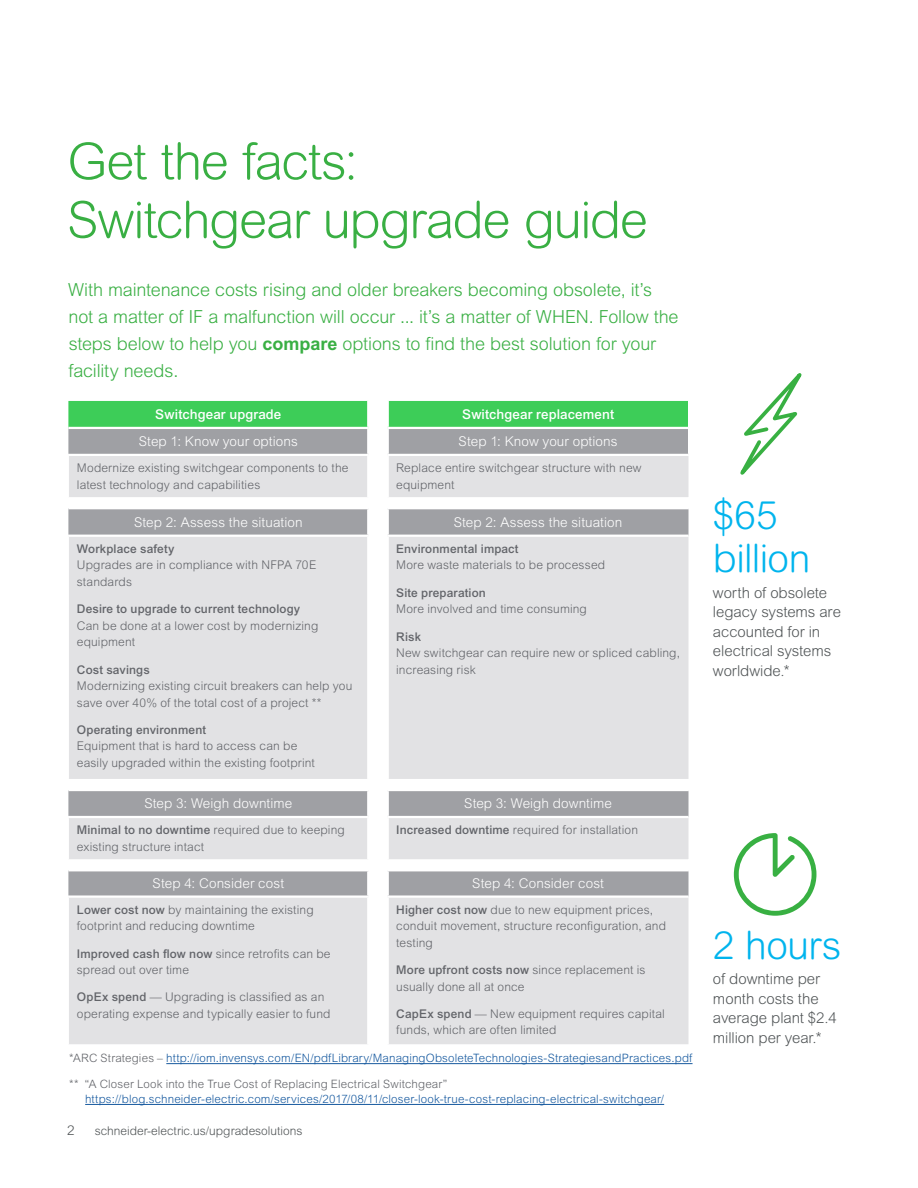
<style>
.page{position:relative;width:918px;height:1188px;background:#fff}
.page>*{position:absolute;margin:0;border:0;box-sizing:border-box;transform-origin:0 0}
.t1{font:300 51px/58.5px "Arial Rounded MT Pro";letter-spacing:-.025em;color:#39af43}
.t2{font:300 39px/43.5px "Arial Rounded MT Pro";letter-spacing:-.015em;color:#00b4ed}
.t3{font:300 18px/27px "Arial MT Pro";letter-spacing:-.005em;color:#39af43}
.t4{font:300 15px/19.5px "Arial Rounded MT Pro";letter-spacing:-.005em;color:#515557}
.t5{font:300 13.5px "Arial MT Std";letter-spacing:.005em;color:#fff}
.t6{font:500 13.5px "Arial MT Std";letter-spacing:.01em;color:#fff}
.t7{font:300 13.5px "Arial MT Pro";color:#515557}
.t8{font:300 12px/16.5px "Arial MT Std";letter-spacing:.01em;color:#626469}
.t9{font:500 12px "Arial MT Std";letter-spacing:.015em;color:#626469}
.t10{font:300 12px "Arial Rounded MT Pro";color:#515557}
.t11{font:300 11.55px "Arial MT Std";letter-spacing:.015em;color:#16599f}
.t12{font:300 11.55px "Arial MT Std";letter-spacing:.01em;color:#626469}
.s1{font-weight:700}
.s2{font-weight:500}
.s3{color:#626469}
</style>
<div class="page">
<svg style="left:68px;top:456px;width:620px;height:588px;background:#dbdbde"></svg>
<hr style="left:68px;top:456px;width:1px;height:41px;background:#fff">
<hr style="left:68px;top:818px;width:1px;height:41px;background:#fff">
<hr style="left:68px;top:898px;width:1px;height:146px;background:#fff">
<hr style="left:68px;top:537px;width:1px;height:242px;background:#fff">
<svg style="left:68px;top:401px;width:620px;height:53px;background:#73ba83"></svg>
<hr style="left:367px;top:401px;width:2px;height:26px;background:#fff">
<hr style="left:387px;top:401px;width:2px;height:26px;background:#fff">
<hr style="left:367px;top:429px;width:2px;height:25px;background:#fff">
<hr style="left:387px;top:429px;width:2px;height:25px;background:#fff">
<hr style="left:367px;top:509px;width:2px;height:26px;background:#fff">
<hr style="left:387px;top:509px;width:2px;height:26px;background:#fff">
<hr style="left:367px;top:537px;width:2px;height:242px;background:#fff">
<hr style="left:387px;top:537px;width:2px;height:242px;background:#fff">
<hr style="left:367px;top:791px;width:2px;height:25px;background:#fff">
<hr style="left:387px;top:791px;width:2px;height:25px;background:#fff">
<hr style="left:367px;top:818px;width:2px;height:41px;background:#fff">
<hr style="left:387px;top:818px;width:2px;height:41px;background:#fff">
<hr style="left:367px;top:871px;width:2px;height:24px;background:#fff">
<hr style="left:387px;top:871px;width:2px;height:24px;background:#fff">
<hr style="left:367px;top:898px;width:2px;height:146px;background:#fff">
<hr style="left:387px;top:898px;width:2px;height:146px;background:#fff">
<hr style="left:367px;top:456px;width:2px;height:41px;background:#fff">
<hr style="left:387px;top:456px;width:2px;height:41px;background:#fff">
<hr style="left:68px;top:427px;width:300px;height:2px;background:#fff">
<hr style="left:368px;top:427px;width:20px;height:2px;background:#fff">
<hr style="left:388px;top:427px;width:300px;height:2px;background:#fff">
<hr style="left:68px;top:507px;width:300px;height:2px;background:#fff">
<hr style="left:368px;top:507px;width:20px;height:2px;background:#fff">
<hr style="left:388px;top:507px;width:301px;height:2px;background:#fff">
<hr style="left:68px;top:535px;width:300px;height:2px;background:#fff">
<hr style="left:368px;top:535px;width:20px;height:2px;background:#fff">
<hr style="left:388px;top:535px;width:301px;height:2px;background:#fff">
<hr style="left:68px;top:789px;width:300px;height:2px;background:#fff">
<hr style="left:368px;top:789px;width:20px;height:2px;background:#fff">
<hr style="left:388px;top:789px;width:301px;height:2px;background:#fff">
<hr style="left:68px;top:816px;width:300px;height:2px;background:#fff">
<hr style="left:368px;top:816px;width:20px;height:2px;background:#fff">
<hr style="left:388px;top:816px;width:301px;height:2px;background:#fff">
<hr style="left:68px;top:869px;width:300px;height:2px;background:#fff">
<hr style="left:368px;top:869px;width:20px;height:2px;background:#fff">
<hr style="left:388px;top:869px;width:301px;height:2px;background:#fff">
<hr style="left:68px;top:895px;width:300px;height:3px;background:#fff">
<hr style="left:368px;top:895px;width:20px;height:3px;background:#fff">
<hr style="left:388px;top:895px;width:301px;height:3px;background:#fff">
<hr style="left:166px;top:1063px;width:527px;height:1px;background:#16599f">
<hr style="left:85px;top:1104px;width:579px;height:1px;background:#16599f">
<svg style="left:740px;top:373px;width:62px;height:102px"></svg>
<svg style="left:734px;top:833px;width:82px;height:83px"></svg>
<h1 class="t1" style="left:67px;top:134px;width:582px">Get the facts:<br>Switchgear upgrade guide</h1>
<p class="t3" style="left:68px;top:277px;width:612px">With maintenance costs rising and older breakers becoming obsolete, it’s not a matter of IF a malfunction will occur ... it’s a matter of WHEN. Follow the steps below to help you <span class="s1">compare</span> options to find the best solution for your facility needs.</p>
<p class="t6" style="left:155px;top:407px;width:128px">Switchgear upgrade</p>
<p class="t6" style="left:462px;top:407px;width:153px">Switchgear replacement</p>
<p class="t5" style="left:139px;top:434px;width:160px">Step 1: Know your options</p>
<p class="t5" style="left:459px;top:434px;width:160px">Step 1: Know your options</p>
<p class="t8" style="left:77px;top:460px;width:273px">Modernize existing switchgear components to the latest technology and capabilities</p>
<p class="t8" style="left:396px;top:460px;width:247px">Replace entire switchgear structure with new equipment</p>
<p class="t5" style="left:134px;top:514px;width:170px">Step 2: Assess the situation</p>
<p class="t5" style="left:454px;top:514px;width:170px">Step 2: Assess the situation</p>
<p class="t9" style="left:77px;top:542px;width:99px">Workplace safety</p>
<p class="t8" style="left:77px;top:557px;width:241px">Upgrades are in compliance with NFPA 70E standards</p>
<p class="t9" style="left:77px;top:602px;width:225px">Desire to upgrade to current technology</p>
<p class="t8" style="left:77px;top:617px;width:243px">Can be done at a lower cost by modernizing equipment</p>
<p class="t9" style="left:77px;top:662px;width:74px">Cost savings</p>
<p class="t8" style="left:77px;top:678px;width:277px">Modernizing existing circuit breakers can help you save over 40% of the total cost of a project **</p>
<p class="t9" style="left:77px;top:723px;width:131px">Operating environment</p>
<p class="t8" style="left:77px;top:738px;width:240px">Equipment that is hard to access can be easily upgraded within the existing footprint</p>
<p class="t9" style="left:396px;top:542px;width:124px">Environmental impact</p>
<p class="t8" style="left:396px;top:557px;width:211px">More waste materials to be processed</p>
<p class="t9" style="left:396px;top:585px;width:91px">Site preparation</p>
<p class="t8" style="left:396px;top:601px;width:192px">More involved and time consuming</p>
<p class="t9" style="left:396px;top:629px;width:26px">Risk</p>
<p class="t8" style="left:396px;top:645px;width:285px">New switchgear can require new or spliced cabling, increasing risk</p>
<p class="t5" style="left:144px;top:796px;width:149px">Step 3: Weigh downtime</p>
<p class="t5" style="left:464px;top:796px;width:149px">Step 3: Weigh downtime</p>
<p class="t8" style="left:77px;top:822px;width:269px"><span class="s2">Minimal to no downtime</span> required due to keeping existing structure intact</p>
<p class="t8" style="left:396px;top:822px;width:243px"><span class="s2">Increased downtime</span> required for installation</p>
<p class="t5" style="left:153px;top:876px;width:133px">Step 4: Consider cost</p>
<p class="t5" style="left:472px;top:876px;width:133px">Step 4: Consider cost</p>
<p class="t8" style="left:77px;top:901px;width:238px"><span class="s2">Lower cost now</span> by maintaining the existing footprint and reducing downtime</p>
<p class="t8" style="left:77px;top:945px;width:255px"><span class="s2">Improved cash flow now</span> since retrofits can be spread out over time</p>
<p class="t8" style="left:77px;top:989px;width:255px"><span class="s2">OpEx spend</span> — Upgrading is classified as an operating expense and typically easier to fund</p>
<p class="t8" style="left:396px;top:901px;width:271px"><span class="s2">Higher cost now</span> due to new equipment prices, conduit movement, structure reconfiguration, and testing</p>
<p class="t8" style="left:396px;top:962px;width:251px"><span class="s2">More upfront costs now</span> since replacement is usually done all at once</p>
<p class="t8" style="left:396px;top:1005px;width:270px"><span class="s2">CapEx spend</span> — New equipment requires capital funds, which are often limited</p>
<p class="t11" style="left:69px;top:1052px;width:625px"><span class="s3">*ARC Strategies –</span> http://iom.invensys.com/EN/pdfLibrary/ManagingObsoleteTechnologies-StrategiesandPractices.pdf</p>
<p class="t12" style="left:69px;top:1078px;width:380px">** “A Closer Look into the True Cost of Replacing Electrical Switchgear”</p>
<p class="t11" style="left:85px;top:1093px;width:581px">https://blog.schneider-electric.com/services/2017/08/11/closer-look-true-cost-replacing-electrical-switchgear/</p>
<p class="t7" style="left:67px;top:1121px;width:9px">2</p>
<p class="t10" style="left:95px;top:1123px;width:209px">schneider-electric.us/upgradesolutions</p>
<h2 class="t2" style="left:713px;top:495px;width:99px">$65 billion</h2>
<p class="t4" style="left:713px;top:583px;width:129px">worth of obsolete legacy systems are accounted for in electrical systems worldwide.*</p>
<h2 class="t2" style="left:713px;top:925px;width:130px">2 hours</h2>
<p class="t4" style="left:713px;top:970px;width:125px">of downtime per month costs the average plant $2.4 million per year.*</p>
</div>
